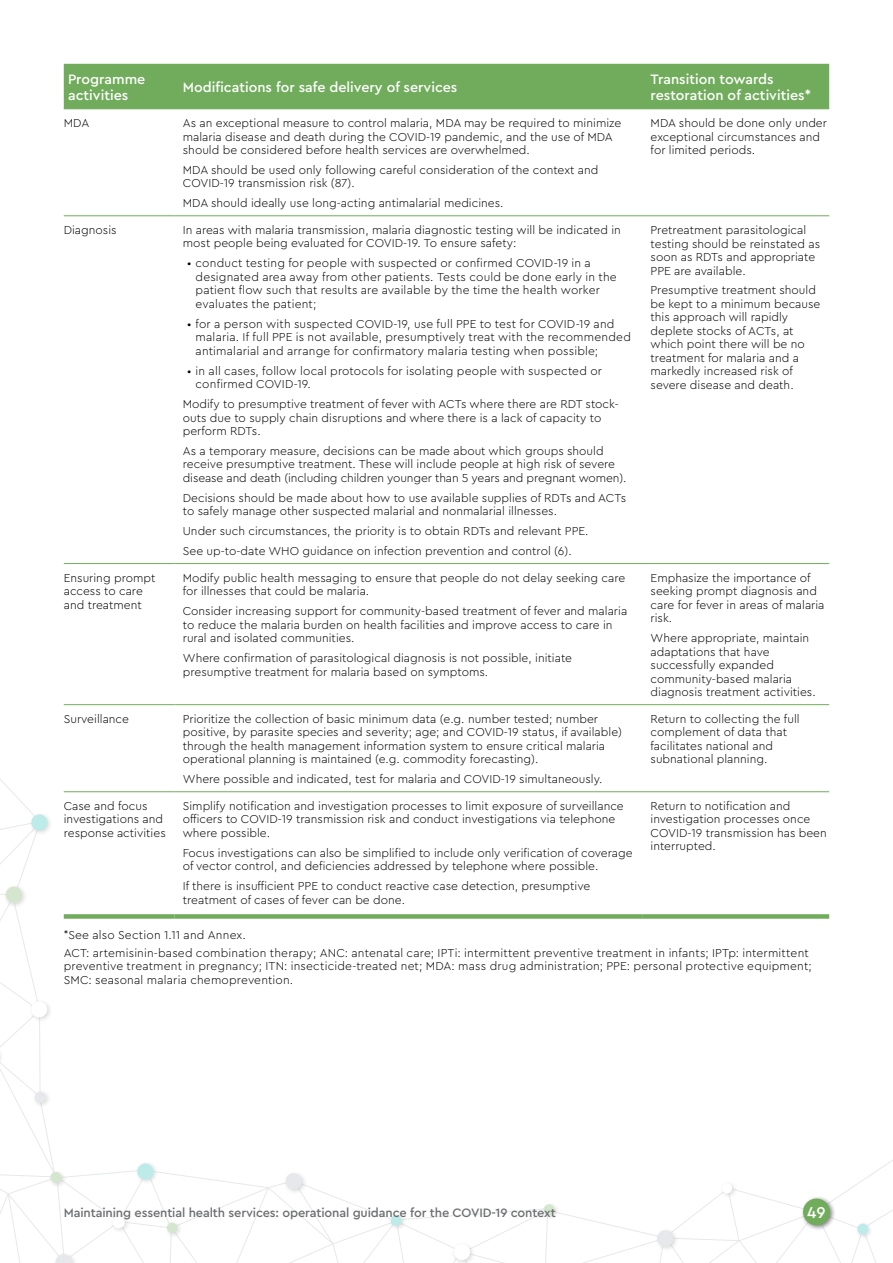
<style>
.page{position:relative;width:893px;height:1263px;background:#fff}
.page>*{position:absolute;margin:0;border:0;box-sizing:border-box;transform-origin:0 0}
.t1{font:500 16.5px "Cera Pro";color:#fff}
.t2{font:500 14.25px/16.5px "Cera Pro";color:#fff}
.t3{font:500 12.75px "Cera Pro";letter-spacing:-.01em;color:#6d6e71}
.t4{font:300 12px/13.5px "Cera Pro";color:#000}
</style>
<div class="page">
<svg style="left:0;top:779px;width:893px;height:484px"></svg>
<div style="left:134px;top:1160px;width:25px;height:26px;background:#000;opacity:.5"></div>
<div style="left:137px;top:1163px;width:16px;height:17px;background:#bcebea;border-radius:50%"></div>
<div style="left:28px;top:998px;width:25px;height:25px;background:#000;opacity:.5"></div>
<div style="left:31px;top:1001px;width:16px;height:16px;background:#fff;border-radius:50%"></div>
<div style="left:28px;top:811px;width:26px;height:25px;background:#000;opacity:.5"></div>
<svg style="left:31px;top:814px;width:17px;height:17px"></svg>
<div style="left:32px;top:1088px;width:20px;height:20px;background:#000;opacity:.5"></div>
<div style="left:35px;top:1092px;width:11px;height:11px;background:#e6e8eb;border-radius:50%"></div>
<div style="left:47px;top:1169px;width:20px;height:20px;background:#000;opacity:.5"></div>
<div style="left:51px;top:1172px;width:10px;height:11px;background:#d4e6ce;border-radius:50%"></div>
<div style="left:854px;top:1220px;width:20px;height:20px;background:#000;opacity:.5"></div>
<div style="left:857px;top:1224px;width:11px;height:10px;background:#bcebea;border-radius:50%"></div>
<div style="left:719px;top:1180px;width:19px;height:19px;background:#000;opacity:.5"></div>
<div style="left:722px;top:1183px;width:10px;height:10px;background:#fff;border-radius:50%"></div>
<div style="left:800px;top:1195px;width:36px;height:36px;background:#000;opacity:.5"></div>
<div style="left:803px;top:1198px;width:27px;height:27px;background:#70ac5b;border-radius:50%"></div>
<div style="left:64px;top:64px;width:765px;height:44px;background:#70ac5b"></div>
<hr style="left:64px;top:215px;width:110px;height:1px;background:#70ac5b">
<hr style="left:174px;top:215px;width:468px;height:1px;background:#70ac5b">
<hr style="left:642px;top:215px;width:187px;height:1px;background:#70ac5b">
<hr style="left:64px;top:563px;width:110px;height:1px;background:#70ac5b">
<hr style="left:174px;top:563px;width:468px;height:1px;background:#70ac5b">
<hr style="left:642px;top:563px;width:187px;height:1px;background:#70ac5b">
<hr style="left:64px;top:704px;width:110px;height:1px;background:#70ac5b">
<hr style="left:174px;top:704px;width:468px;height:1px;background:#70ac5b">
<hr style="left:642px;top:704px;width:187px;height:1px;background:#70ac5b">
<hr style="left:64px;top:791px;width:110px;height:1px;background:#70ac5b">
<hr style="left:174px;top:791px;width:468px;height:1px;background:#70ac5b">
<hr style="left:642px;top:791px;width:187px;height:1px;background:#70ac5b">
<div style="left:64px;top:914px;width:110px;height:5px;background:#70ac5b"></div>
<div style="left:174px;top:914px;width:468px;height:5px;background:#70ac5b"></div>
<div style="left:642px;top:914px;width:187px;height:5px;background:#70ac5b"></div>
<hr style="left:64px;top:108px;width:110px;height:1px;background:#70ac5b">
<hr style="left:174px;top:108px;width:468px;height:1px;background:#70ac5b">
<hr style="left:642px;top:108px;width:187px;height:1px;background:#70ac5b">
<p class="t2" style="left:68px;top:70px;width:79px">Programme activities</p>
<p class="t2" style="left:183px;top:78px;width:276px">Modifications for safe delivery of services</p>
<p class="t2" style="left:651px;top:70px;width:162px">Transition towards restoration of activities*</p>
<p class="t4" style="left:64px;top:116px;width:27px">MDA</p>
<p class="t4" style="left:183px;top:116px;width:440px">As an exceptional measure to control malaria, MDA may be required to minimize malaria disease and death during the COVID-19 pandemic, and the use of MDA should be considered before health services are overwhelmed.</p>
<p class="t4" style="left:183px;top:163px;width:417px">MDA should be used only following careful consideration of the context and<br>COVID-19 transmission risk (87).</p>
<p class="t4" style="left:183px;top:196px;width:322px">MDA should ideally use long-acting antimalarial medicines.</p>
<p class="t4" style="left:651px;top:116px;width:178px">MDA should be done only under exceptional circumstances and for limited periods.</p>
<p class="t4" style="left:64px;top:223px;width:54px">Diagnosis</p>
<p class="t4" style="left:183px;top:223px;width:440px">In areas with malaria transmission, malaria diagnostic testing will be indicated in most people being evaluated for COVID-19. To ensure safety:</p>
<p class="t4" style="left:196px;top:256px;width:423px;text-indent:-9px">• conduct testing for people with suspected or confirmed COVID-19 in a designated area away from other patients. Tests could be done early in the patient flow such that results are available by the time the health worker evaluates the patient;</p>
<p class="t4" style="left:196px;top:316px;width:437px;text-indent:-9px">• for a person with suspected COVID-19, use full PPE to test for COVID-19 and malaria. If full PPE is not available, presumptively treat with the recommended antimalarial and arrange for confirmatory malaria testing when possible;</p>
<p class="t4" style="left:196px;top:363px;width:408px;text-indent:-9px">• in all cases, follow local protocols for isolating people with suspected or confirmed COVID-19.</p>
<p class="t4" style="left:183px;top:397px;width:438px">Modify to presumptive treatment of fever with ACTs where there are RDT stock&shy;outs due to supply chain disruptions and where there is a lack of capacity to perform RDTs.</p>
<p class="t4" style="left:183px;top:444px;width:445px">As a temporary measure, decisions can be made about which groups should receive presumptive treatment. These will include people at high risk of severe disease and death (including children younger than 5 years and pregnant women).</p>
<p class="t4" style="left:183px;top:490px;width:445px">Decisions should be made about how to use available supplies of RDTs and ACTs to safely manage other suspected malarial and nonmalarial illnesses.</p>
<p class="t4" style="left:183px;top:521px;width:407px;line-height:19.8px">Under such circumstances, the priority is to obtain RDTs and relevant PPE.<br>See up-to-date WHO guidance on infection prevention and control (6).</p>
<p class="t4" style="left:64px;top:570px;width:93px">Ensuring prompt access to care and treatment</p>
<p class="t4" style="left:183px;top:570px;width:444px">Modify public health messaging to ensure that people do not delay seeking care for illnesses that could be malaria.</p>
<p class="t4" style="left:183px;top:604px;width:446px">Consider increasing support for community-based treatment of fever and malaria to reduce the malaria burden on health facilities and improve access to care in rural and isolated communities.</p>
<p class="t4" style="left:183px;top:651px;width:391px">Where confirmation of parasitological diagnosis is not possible, initiate presumptive treatment for malaria based on symptoms.</p>
<p class="t4" style="left:64px;top:712px;width:67px">Surveillance</p>
<p class="t4" style="left:183px;top:712px;width:441px">Prioritize the collection of basic minimum data (e.g. number tested; number positive, by parasite species and severity; age; and COVID-19 status, if available) through the health management information system to ensure critical malaria operational planning is maintained (e.g. commodity forecasting).</p>
<p class="t4" style="left:183px;top:772px;width:421px">Where possible and indicated, test for malaria and COVID-19 simultaneously.</p>
<p class="t4" style="left:64px;top:799px;width:104px">Case and focus investigations and response activities</p>
<p class="t4" style="left:183px;top:799px;width:442px">Simplify notification and investigation processes to limit exposure of surveillance officers to COVID-19 transmission risk and conduct investigations via telephone where possible.</p>
<p class="t4" style="left:183px;top:845px;width:451px">Focus investigations can also be simplified to include only verification of coverage of vector control, and deficiencies addressed by telephone where possible.</p>
<p class="t4" style="left:183px;top:879px;width:409px">If there is insufficient PPE to conduct reactive case detection, presumptive treatment of cases of fever can be done.</p>
<p class="t4" style="left:651px;top:223px;width:171px">Pretreatment parasitological testing should be reinstated as soon as RDTs and appropriate<br>PPE are available.</p>
<p class="t4" style="left:651px;top:283px;width:171px">Presumptive treatment should be kept to a minimum because this approach will rapidly deplete stocks of ACTs, at which point there will be no treatment for malaria and a markedly increased risk of severe disease and death.</p>
<p class="t4" style="left:651px;top:570px;width:175px">Emphasize the importance of seeking prompt diagnosis and care for fever in areas of malaria risk.</p>
<p class="t4" style="left:651px;top:631px;width:167px">Where appropriate, maintain adaptations that have successfully expanded community-based malaria diagnosis treatment activities.</p>
<p class="t4" style="left:651px;top:712px;width:151px">Return to collecting the full complement of data that facilitates national and subnational planning.</p>
<p class="t4" style="left:650px;top:799px;width:178px">Return to notification and investigation processes once<br>COVID-19 transmission has been interrupted.</p>
<p class="t4" style="left:64px;top:926px;width:747px;line-height:17.7px">*See also Section 1.11 and Annex.<br>ACT: artemisinin-based combination therapy; ANC: antenatal care; IPTi: intermittent preventive treatment in infants; IPTp: intermittent</p>
<p class="t4" style="left:64px;top:959px;width:750px">preventive treatment in pregnancy; ITN: insecticide-treated net; MDA: mass drug administration; PPE: personal protective equipment;<br>SMC: seasonal malaria chemoprevention.</p>
<p class="t3" style="left:64px;top:1204px;width:493px">Maintaining essential health services: operational guidance for the COVID-19 context</p>
<h1 class="t1" style="left:807px;top:1201px;width:20px">49</h1>
</div>
